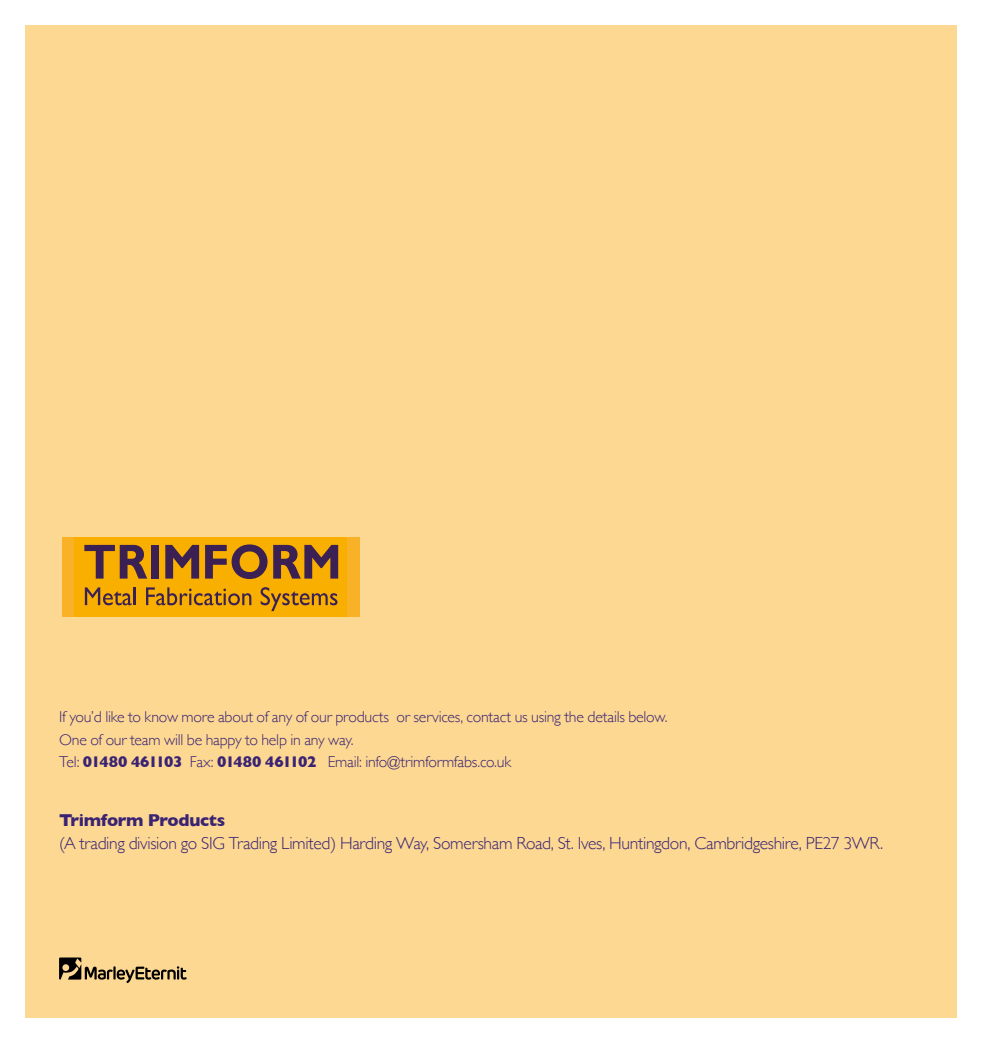
<style>
.page{position:relative;width:983px;height:1042px;background:#fff}
.page>*{position:absolute;margin:0;border:0;box-sizing:border-box;transform-origin:0 0}
.t1{font:300 17.5px "Gill Sans";letter-spacing:-.02em;color:#3a2373}
.t2{font:700 17.5px "Gill Sans";letter-spacing:-.02em;color:#3a2373}
.t3{font:300 15.75px/22.8px "Gill Sans";letter-spacing:-.015em;color:#3a2373}
.s1{font-weight:700}
</style>
<div class="page">
<div style="left:25px;top:26px;width:931px;height:992px;background:#fcd893"></div>
<div style="left:62px;top:537px;width:298px;height:79px;background:#f9b127"></div>
<div style="left:74px;top:537px;width:273px;height:79px;background:#f9af00"></div>
<svg style="left:84px;top:545px;width:63px;height:33px"></svg>
<div style="left:151px;top:545px;width:8px;height:33px;background:#3b2153"></div>
<svg style="left:165px;top:545px;width:34px;height:33px"></svg>
<svg style="left:205px;top:544px;width:62px;height:35px"></svg>
<svg style="left:273px;top:545px;width:65px;height:33px"></svg>
<svg style="left:85px;top:587px;width:51px;height:18px"></svg>
<svg style="left:146px;top:587px;width:105px;height:18px"></svg>
<svg style="left:260px;top:587px;width:77px;height:24px"></svg>
<svg style="left:59px;top:957px;width:128px;height:26px"></svg>
<p class="t3" style="left:59px;top:704px;width:610px">If you’d like to know more about of any of our products or services, contact us using the details below.<br>One of our team will be happy to help in any way.<br>Tel: <span class="s1">01480 461103</span> Fax: <span class="s1">01480 461102</span> Email: info@trimformfabs.co.uk</p>
<p class="t2" style="left:59px;top:806px;width:168px">Trimform Products</p>
<p class="t1" style="left:59px;top:829px;width:825px">(A trading division go SIG Trading Limited) Harding Way, Somersham Road, St. Ives, Huntingdon, Cambridgeshire, PE27 3WR.</p>
</div>
